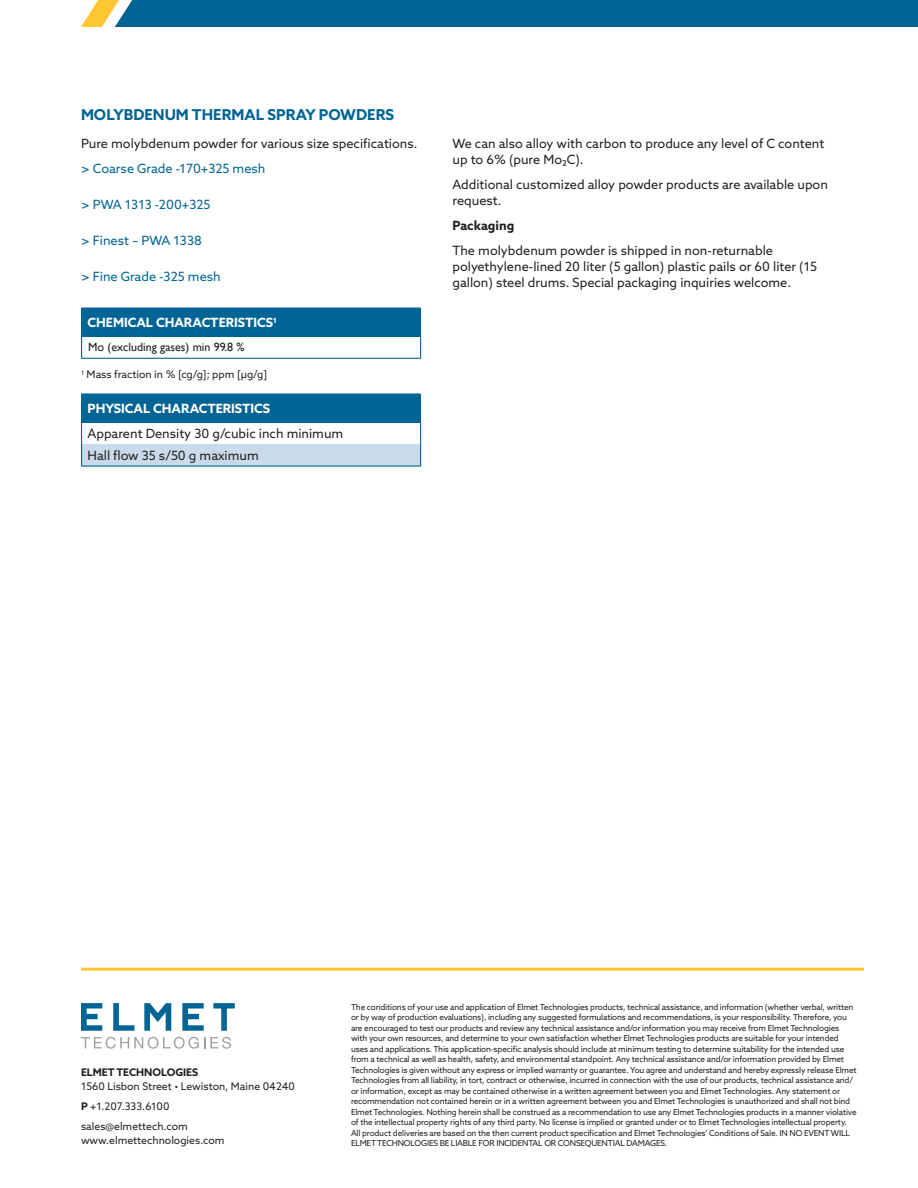
<style>
.page{position:relative;width:918px;height:1188px;background:#fff}
.page>*{position:absolute;margin:0;border:0;box-sizing:border-box;transform-origin:0 0}
.t1{font:700 15px "Azo Sans";color:#006494}
.t2{font:12.75px/15.8px "Azo Sans";color:#231f20}
.t3{font:12.75px "Azo Sans";color:#006494}
.t4{font:700 12.75px "Azo Sans";color:#fff}
.t5{font:700 12.75px "Azo Sans";color:#231f20}
.t6{font:12px "Gill Sans";color:#231f20}
.t7{font:10.5px/20.2px "Azo Sans";color:#231f20}
.t8{font:700 10.5px "Azo Sans";color:#231f20}
.t9{font:8.25px/10.5px "Azo Sans";letter-spacing:-.02em;color:#231f20}
.s1{font-weight:700}
</style>
<div class="page">
<hr style="left:81px;top:968px;width:783px;height:3px;background:#fec630">
<svg style="left:81px;top:1037px;width:150px;height:12px"></svg>
<svg style="left:81px;top:1003px;width:21px;height:28px"></svg>
<svg style="left:182px;top:1003px;width:22px;height:28px"></svg>
<svg style="left:213px;top:1003px;width:22px;height:28px"></svg>
<svg style="left:113px;top:1003px;width:21px;height:28px"></svg>
<svg style="left:144px;top:1003px;width:27px;height:28px"></svg>
<div style="left:81px;top:0;width:837px;height:27px;background:#006494"></div>
<div style="left:82px;top:308px;width:339px;height:28px;background:#006494"></div>
<svg style="left:420px;top:336px;width:1px;height:22px"></svg>
<hr style="left:81px;top:358px;width:340px;height:1px;background:#006494">
<svg style="left:81px;top:309px;width:1px;height:49px"></svg>
<hr style="left:81px;top:308px;width:340px;height:1px;background:#006494">
<div style="left:82px;top:394px;width:339px;height:28px;background:#006494"></div>
<div style="left:82px;top:444px;width:339px;height:22px;background:#c9dbea"></div>
<svg style="left:420px;top:422px;width:1px;height:43px"></svg>
<hr style="left:81px;top:465px;width:340px;height:2px;background:#006494">
<svg style="left:81px;top:395px;width:1px;height:70px"></svg>
<hr style="left:81px;top:393px;width:340px;height:2px;background:#006494">
<p class="t1" style="left:81px;top:104px;width:315px">MOLYBDENUM THERMAL SPRAY POWDERS</p>
<p class="t2" style="left:81px;top:136px;width:338px">Pure molybdenum powder for various size specifications.</p>
<p class="t3" style="left:81px;top:161px;width:186px">&gt; Coarse Grade -170+325 mesh</p>
<p class="t3" style="left:81px;top:197px;width:131px">&gt; PWA 1313 -200+325</p>
<p class="t3" style="left:81px;top:233px;width:122px">&gt; Finest – PWA 1338</p>
<p class="t3" style="left:81px;top:269px;width:141px">&gt; Fine Grade -325 mesh</p>
<p class="t4" style="left:88px;top:314px;width:191px">CHEMICAL CHARACTERISTICS<sup>1</sup></p>
<p class="t6" style="left:88px;top:340px;width:158px">Mo (excluding gases) min 99.8 %</p>
<p class="t7" style="left:81px;top:364px;width:188px"><sup>1</sup> Mass fraction in % [cg/g]; ppm [μg/g]</p>
<p class="t4" style="left:88px;top:400px;width:184px">PHYSICAL CHARACTERISTICS</p>
<p class="t2" style="left:88px;top:426px;width:257px">Apparent Density 30 g/cubic inch minimum</p>
<p class="t2" style="left:88px;top:447px;width:173px">Hall flow 35 s/50 g maximum</p>
<p class="t2" style="left:453px;top:136px;width:373px">We can also alloy with carbon to produce any level of C content up to 6% (pure Mo₂C).</p>
<p class="t2" style="left:453px;top:176px;width:377px">Additional customized alloy powder products are available upon request.</p>
<p class="t5" style="left:453px;top:217px;width:63px">Packaging</p>
<p class="t2" style="left:453px;top:243px;width:366px">The molybdenum powder is shipped in non-returnable polyethylene-lined 20 liter (5 gallon) plastic pails or 60 liter (15 gallon) steel drums. Special packaging inquiries welcome.</p>
<p class="t8" style="left:81px;top:1066px;width:119px">ELMET TECHNOLOGIES</p>
<p class="t7" style="left:81px;top:1076px;width:216px">1560 Lisbon Street • Lewiston, Maine 04240<br><span class="s1">P</span> +1.207.333.6100<br>sales@elmettech.com</p>
<p class="t7" style="left:81px;top:1130px;width:145px">www.elmettechnologies.com</p>
<p class="t9" style="left:351px;top:1001px;width:507px">The conditions of your use and application of Elmet Technologies products, technical assistance, and information (whether verbal, written or by way of production evaluations), including any suggested formulations and recommendations, is your responsibility. Therefore, you are encouraged to test our products and review any technical assistance and/or information you may receive from Elmet Technologies with your own resources, and determine to your own satisfaction whether Elmet Technologies products are suitable for your intended uses and applications. This application-specific analysis should include at minimum testing to determine suitability for the intended use from a technical as well as health, safety, and environmental standpoint. Any technical assistance and/or information provided by Elmet Technologies is given without any express or implied warranty or guarantee. You agree and understand and hereby expressly release Elmet Technologies from all liability, in tort, contract or otherwise, incurred in connection with the use of our products, technical assistance and/ or information, except as may be contained otherwise in a written agreement between you and Elmet Technologies. Any statement or recommendation not contained herein or in a written agreement between you and Elmet Technologies is unauthorized and shall not bind Elmet Technologies. Nothing herein shall be construed as a recommendation to use any Elmet Technologies products in a manner violative of the intellectual property rights of any third party. No license is implied or granted under or to Elmet Technologies intellectual property.<br>All product deliveries are based on the then current product specification and Elmet Technologies’ Conditions of Sale. IN NO EVENT WILL ELMET TECHNOLOGIES BE LIABLE FOR INCIDENTAL OR CONSEQUENTIAL DAMAGES.</p>
</div>
